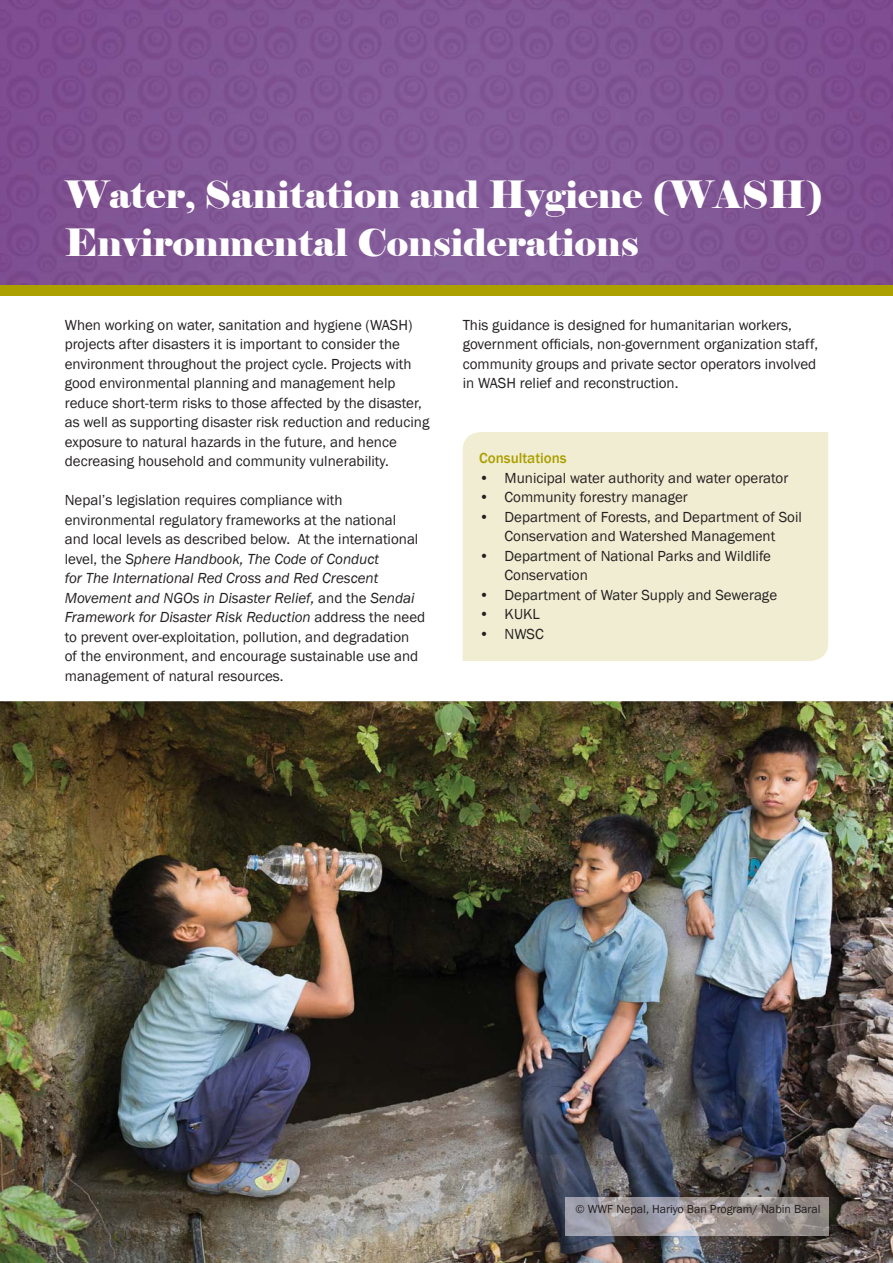
<style>
.page{position:relative;width:893px;height:1263px;background:#fff}
.page>*{position:absolute;margin:0;border:0;box-sizing:border-box;transform-origin:0 0}
.t1{font:37.5px/48px "Elephant";color:#fff}
.t2{font:15px/19.5px "Franklin Gothic";color:#231f20}
.t3{font:500 15px "Franklin Gothic";color:#aba000}
.t4{font:12px "Franklin Gothic";color:#231f20}
.s1{font-style:italic}
</style>
<div class="page">
<img style="left:0;top:701px;width:893px;height:562px">
<div style="left:463px;top:432px;width:365px;height:229px;background:#f1edd3"></div>
<img style="left:0;top:0;width:893px;height:285px">
<div style="left:0;top:285px;width:893px;height:11px;background:#aba000"></div>
<img style="left:565px;top:1197px;width:263px;height:38px">
<h1 class="t1" style="left:65px;top:171px;width:760px">Water, Sanitation and Hygiene (WASH)<br>Environmental Considerations</h1>
<p class="t2" style="left:65px;top:315px;width:366px">When working on water, sanitation and hygiene (WASH) projects after disasters it is important to consider the environment throughout the project cycle. Projects with good environmental planning and management help reduce short-term risks to those affected by the disaster, as well as supporting disaster risk reduction and reducing exposure to natural hazards in the future, and hence decreasing household and community vulnerability.</p>
<p class="t2" style="left:65px;top:490px;width:362px">Nepal’s legislation requires compliance with environmental regulatory frameworks at the national<br>and local levels as described below. At the international level, the <span class="s1">Sphere Handbook, The Code of Conduct<br>for The International Red Cross and Red Crescent Movement and NGOs in Disaster Relief,</span> and the <span class="s1">Sendai Framework for Disaster Risk Reduction</span> address the need to prevent over-exploitation, pollution, and degradation of the environment, and encourage sustainable use and management of natural resources.</p>
<p class="t2" style="left:463px;top:315px;width:357px">This guidance is designed for humanitarian workers, government officials, non-government organization staff, community groups and private sector operators involved in WASH relief and reconstruction.</p>
<p class="t3" style="left:479px;top:450px;width:89px">Consultations</p>
<p class="t2" style="left:479px;top:468px;width:311px">• Municipal water authority and water operator</p>
<p class="t2" style="left:479px;top:487px;width:210px">• Community forestry manager</p>
<p class="t2" style="left:479px;top:507px;width:324px;text-align:center">• Department of Forests, and Department of Soil<br>Conservation and Watershed Management</p>
<p class="t2" style="left:505px;top:546px;width:268px;text-indent:-26px">• Department of National Parks and Wildlife<br>Conservation</p>
<p class="t2" style="left:479px;top:585px;width:300px">• Department of Water Supply and Sewerage</p>
<p class="t2" style="left:479px;top:604px;width:62px">• KUKL</p>
<p class="t2" style="left:479px;top:624px;width:66px">• NWSC</p>
<p class="t4" style="left:575px;top:1202px;width:247px">© WWF Nepal, Hariyo Ban Program/ Nabin Baral</p>
</div>
